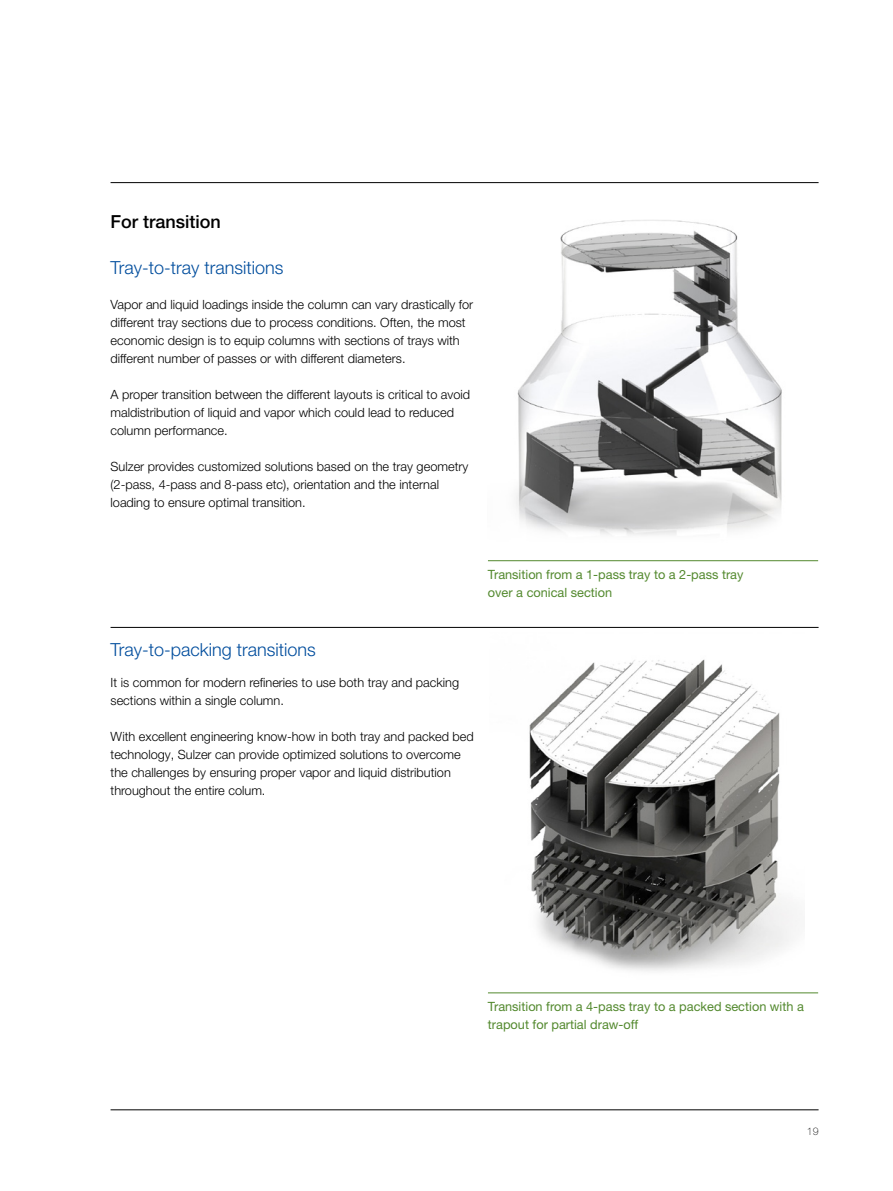
<style>
.page{position:relative;width:893px;height:1191px;background:#fff}
.page>*{position:absolute;margin:0;border:0;box-sizing:border-box;transform-origin:0 0}
.Product_subtitle{font:300 18px "Helvetica Neue LT Pro";color:#004d9d}
.Subtitle{font:500 18px "Helvetica Neue LT Pro";color:#000}
.Body_text_8_5pt{font:300 12.75px "Helvetica Neue LT Pro";color:#000}
.t1{font:12.75px/18px "Helvetica Neue LT Pro";color:#53892e}
.t2{font:100 10.5px "Helvetica Neue LT Pro";color:#000}
</style>
<div class="page">
<hr style="left:111px;top:1109px;width:708px;height:1px;background:#000">
<hr style="left:111px;top:182px;width:708px;height:1px;background:#000">
<img style="left:516px;top:220px;width:266px;height:315px">
<hr style="left:111px;top:627px;width:708px;height:1px;background:#000">
<img style="left:529px;top:659px;width:268px;height:312px">
<hr style="left:488px;top:560px;width:330px;height:1px;background:#53892e">
<hr style="left:488px;top:992px;width:330px;height:1px;background:#53892e">
<p class="Subtitle" style="left:111px;top:210px;width:112px">For transition</p>
<p class="Product_subtitle" style="left:111px;top:256px;width:175px">Tray-to-tray transitions</p>
<p class="Body_text_8_5pt" style="left:111px;top:296px;width:364px">Vapor and liquid loadings inside the column can vary drastically for</p>
<p class="Body_text_8_5pt" style="left:111px;top:314px;width:357px">different tray sections due to process conditions. Often, the most</p>
<p class="Body_text_8_5pt" style="left:111px;top:332px;width:351px">economic design is to equip columns with sections of trays with</p>
<p class="Body_text_8_5pt" style="left:111px;top:350px;width:296px">different number of passes or with different diameters.</p>
<p class="Body_text_8_5pt" style="left:111px;top:386px;width:361px">A proper transition between the different layouts is critical to avoid</p>
<p class="Body_text_8_5pt" style="left:111px;top:404px;width:345px">maldistribution of liquid and vapor which could lead to reduced</p>
<p class="Body_text_8_5pt" style="left:111px;top:422px;width:119px">column performance.</p>
<p class="Body_text_8_5pt" style="left:111px;top:458px;width:359px">Sulzer provides customized solutions based on the tray geometry</p>
<p class="Body_text_8_5pt" style="left:111px;top:476px;width:330px">(2-pass, 4-pass and 8-pass etc), orientation and the internal</p>
<p class="Body_text_8_5pt" style="left:111px;top:494px;width:197px">loading to ensure optimal transition.</p>
<p class="t1" style="left:488px;top:565px;width:257px">Transition from a 1-pass tray to a 2-pass tray over a conical section</p>
<p class="Product_subtitle" style="left:111px;top:638px;width:207px">Tray-to-packing transitions</p>
<p class="Body_text_8_5pt" style="left:111px;top:674px;width:350px">It is common for modern refineries to use both tray and packing</p>
<p class="Body_text_8_5pt" style="left:111px;top:692px;width:175px">sections within a single column.</p>
<p class="Body_text_8_5pt" style="left:111px;top:728px;width:365px">With excellent engineering know-how in both tray and packed bed</p>
<p class="Body_text_8_5pt" style="left:111px;top:746px;width:352px">technology, Sulzer can provide optimized solutions to overcome</p>
<p class="Body_text_8_5pt" style="left:111px;top:764px;width:342px">the challenges by ensuring proper vapor and liquid distribution</p>
<p class="Body_text_8_5pt" style="left:111px;top:782px;width:156px">throughout the entire colum.</p>
<p class="t1" style="left:488px;top:997px;width:317px">Transition from a 4-pass tray to a packed section with a trapout for partial draw-off</p>
<p class="t2" style="left:807px;top:1124px;width:13px">19</p>
</div>
